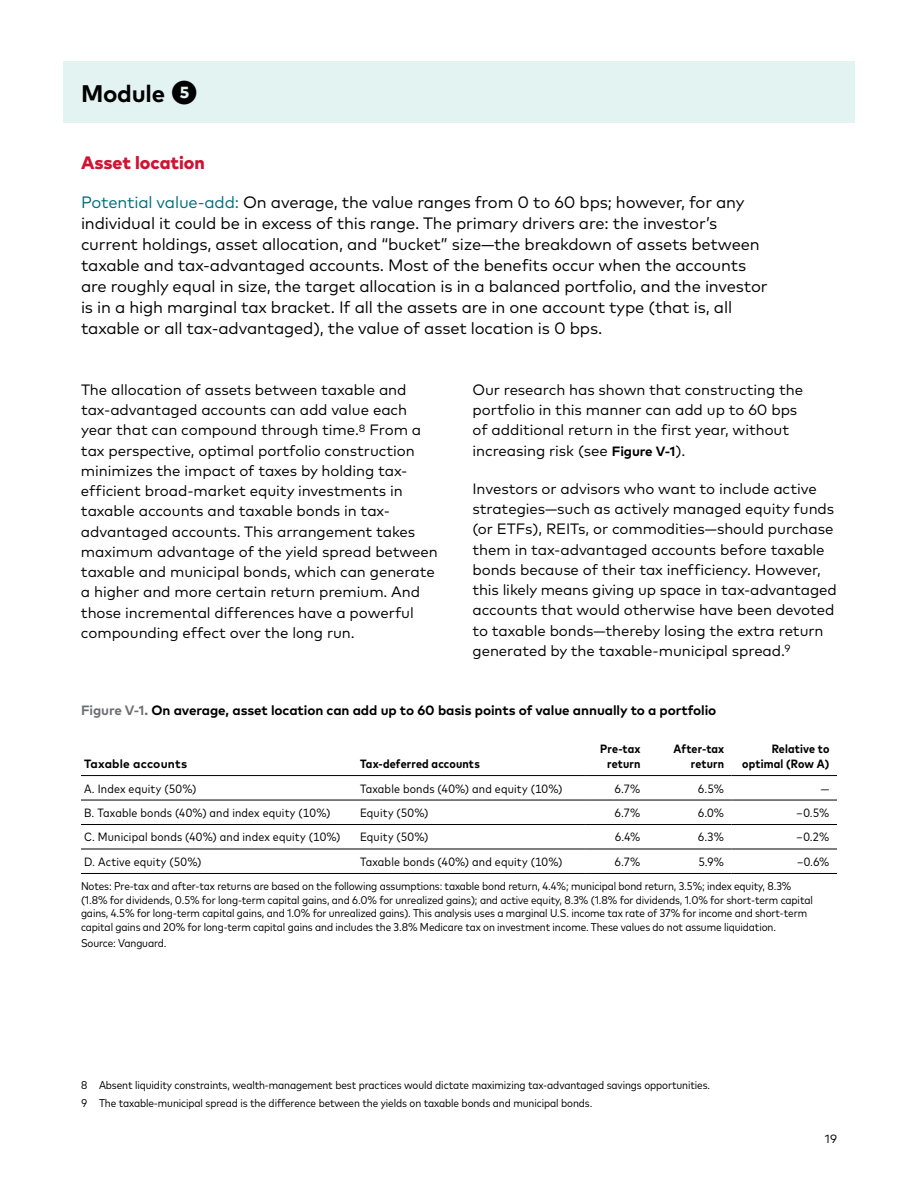
<style>
.page{position:relative;width:918px;height:1188px;background:#fff}
.page>*{position:absolute;margin:0;border:0;box-sizing:border-box;transform-origin:0 0}
.t1{font:700 24px "Mark Pro";letter-spacing:-.01em;color:#000}
.t2{font:800 18px "Mark Pro";color:#ce1432}
.t3{font:16.5px/21px "Mark Pro";letter-spacing:-.01em;color:#000}
.t4{font:15px/20.2px "Mark Pro";letter-spacing:-.005em;color:#000}
.t5{font:700 13.5px "Mark Pro";letter-spacing:-.005em;color:#000}
.t6{font:condensed 12px "Mark Pro";letter-spacing:.015em;color:#000}
.t7{font:700 condensed 12px/15px "Mark Pro";letter-spacing:.015em;color:#000;text-align:right}
.t8{font:700 12px "Mark Pro";letter-spacing:.015em;color:#000}
.t9{font:12px "Mark Pro";color:#000}
.t10{font:condensed 11.25px/13.5px "Mark Pro";letter-spacing:-.01em;color:#000}
.s1{font-size:27px}
.s2{color:#006c7b}
.s3{font-weight:700;font-size:13.5px}
.s4{color:#6d6e71}
</style>
<div class="page">
<div style="left:63px;top:62px;width:792px;height:61px;background:#e3f3f1"></div>
<hr style="left:81px;top:800px;width:279px;height:1px;background:#000">
<hr style="left:360px;top:800px;width:226px;height:1px;background:#000">
<hr style="left:586px;top:800px;width:62px;height:1px;background:#000">
<hr style="left:648px;top:800px;width:84px;height:1px;background:#000">
<hr style="left:732px;top:800px;width:105px;height:1px;background:#000">
<hr style="left:81px;top:824px;width:279px;height:1px;background:#000">
<hr style="left:360px;top:824px;width:226px;height:1px;background:#000">
<hr style="left:586px;top:824px;width:62px;height:1px;background:#000">
<hr style="left:648px;top:824px;width:84px;height:1px;background:#000">
<hr style="left:732px;top:824px;width:105px;height:1px;background:#000">
<hr style="left:81px;top:849px;width:279px;height:1px;background:#000">
<hr style="left:360px;top:849px;width:226px;height:1px;background:#000">
<hr style="left:586px;top:849px;width:62px;height:1px;background:#000">
<hr style="left:648px;top:849px;width:84px;height:1px;background:#000">
<hr style="left:732px;top:849px;width:105px;height:1px;background:#000">
<hr style="left:81px;top:873px;width:279px;height:1px;background:#000">
<hr style="left:360px;top:873px;width:226px;height:1px;background:#000">
<hr style="left:586px;top:873px;width:62px;height:1px;background:#000">
<hr style="left:648px;top:873px;width:84px;height:1px;background:#000">
<hr style="left:732px;top:873px;width:105px;height:1px;background:#000">
<hr style="left:81px;top:775px;width:279px;height:1px;background:#000">
<hr style="left:360px;top:775px;width:226px;height:1px;background:#000">
<hr style="left:586px;top:775px;width:62px;height:1px;background:#000">
<hr style="left:648px;top:775px;width:84px;height:1px;background:#000">
<hr style="left:732px;top:775px;width:105px;height:1px;background:#000">
<h1 class="t1" style="left:81px;top:76px;width:119px">Module <span class="s1">❺</span></h1>
<p class="t2" style="left:81px;top:149px;width:125px">Asset location</p>
<p class="t3" style="left:81px;top:190px;width:688px"><span class="s2">Potential value-add:</span> On average, the value ranges from 0 to 60 bps; however, for any individual it could be in excess of this range. The primary drivers are: the investor’s current holdings, asset allocation, and “bucket” size—the breakdown of assets between taxable and tax-advantaged accounts. Most of the benefits occur when the accounts are roughly equal in size, the target allocation is in a balanced portfolio, and the investor is in a high marginal tax bracket. If all the assets are in one account type (that is, all taxable or all tax-advantaged), the value of asset location is 0 bps.</p>
<p class="t4" style="left:81px;top:378px;width:358px">The allocation of assets between taxable and tax-advantaged accounts can add value each year that can compound through time.<sup>8</sup> From a tax perspective, optimal portfolio construction minimizes the impact of taxes by holding tax&shy;efficient broad-market equity investments in taxable accounts and taxable bonds in tax&shy;advantaged accounts. This arrangement takes maximum advantage of the yield spread between taxable and municipal bonds, which can generate a higher and more certain return premium. And those incremental differences have a powerful compounding effect over the long run.</p>
<p class="t4" style="left:472px;top:378px;width:332px">Our research has shown that constructing the portfolio in this manner can add up to 60 bps of additional return in the first year, without increasing risk (see <span class="s3">Figure V-1</span>).</p>
<p class="t4" style="left:473px;top:477px;width:366px">Investors or advisors who want to include active strategies—such as actively managed equity funds (or ETFs), REITs, or commodities—should purchase them in tax-advantaged accounts before taxable bonds because of their tax inefficiency. However, this likely means giving up space in tax-advantaged accounts that would otherwise have been devoted to taxable bonds—thereby losing the extra return generated by the taxable-municipal spread.<sup>9</sup></p>
<p class="t5" style="left:81px;top:700px;width:637px"><span class="s4">Figure V-1.</span> On average, asset location can add up to 60 basis points of value annually to a portfolio</p>
<p class="t8" style="left:84px;top:755px;width:105px">Taxable accounts</p>
<p class="t7" style="left:360px;top:755px;width:121px">Tax-deferred accounts</p>
<p class="t7" style="left:600px;top:740px;width:42px;text-align:center">Pre-tax return</p>
<p class="t7" style="left:674px;top:740px;width:52px">After-tax return</p>
<p class="t7" style="left:742px;top:740px;width:89px">Relative to optimal (Row A)</p>
<p class="t6" style="left:84px;top:779px;width:114px">A. Index equity (50%)</p>
<p class="t6" style="left:360px;top:779px;width:204px">Taxable bonds (40%) and equity (10%)</p>
<p class="t6" style="left:614px;top:779px;width:28px">6.7%</p>
<p class="t6" style="left:698px;top:779px;width:28px">6.5%</p>
<p class="t6" style="left:821px;top:779px;width:10px">—</p>
<p class="t6" style="left:84px;top:804px;width:248px">B. Taxable bonds (40%) and index equity (10%)</p>
<p class="t6" style="left:360px;top:804px;width:70px">Equity (50%)</p>
<p class="t6" style="left:614px;top:804px;width:28px">6.7%</p>
<p class="t6" style="left:698px;top:804px;width:28px">6.0%</p>
<p class="t6" style="left:797px;top:804px;width:34px">–0.5%</p>
<p class="t6" style="left:84px;top:828px;width:258px">C. Municipal bonds (40%) and index equity (10%)</p>
<p class="t6" style="left:360px;top:828px;width:70px">Equity (50%)</p>
<p class="t6" style="left:615px;top:828px;width:27px">6.4%</p>
<p class="t6" style="left:698px;top:828px;width:28px">6.3%</p>
<p class="t6" style="left:797px;top:828px;width:34px">–0.2%</p>
<p class="t6" style="left:84px;top:853px;width:119px">D. Active equity (50%)</p>
<p class="t6" style="left:360px;top:853px;width:204px">Taxable bonds (40%) and equity (10%)</p>
<p class="t6" style="left:614px;top:853px;width:28px">6.7%</p>
<p class="t6" style="left:698px;top:853px;width:27px">5.9%</p>
<p class="t6" style="left:797px;top:853px;width:34px">–0.6%</p>
<p class="t10" style="left:81px;top:879px;width:733px">Notes: Pre-tax and after-tax returns are based on the following assumptions: taxable bond return, 4.4%; municipal bond return, 3.5%; index equity, 8.3% (1.8% for dividends, 0.5% for long-term capital gains, and 6.0% for unrealized gains); and active equity, 8.3% (1.8% for dividends, 1.0% for short-term capital gains, 4.5% for long-term capital gains, and 1.0% for unrealized gains). This analysis uses a marginal U.S. income tax rate of 37% for income and short-term capital gains and 20% for long-term capital gains and includes the 3.8% Medicare tax on investment income. These values do not assume liquidation.</p>
<p class="t10" style="left:81px;top:936px;width:87px">Source: Vanguard.</p>
<p class="t10" style="left:81px;top:1075px;width:631px;line-height:17.9px">8 Absent liquidity constraints, wealth-management best practices would dictate maximizing tax-advantaged savings opportunities.<br>9 The taxable-municipal spread is the difference between the yields on taxable bonds and municipal bonds.</p>
<p class="t9" style="left:825px;top:1130px;width:14px">19</p>
</div>
